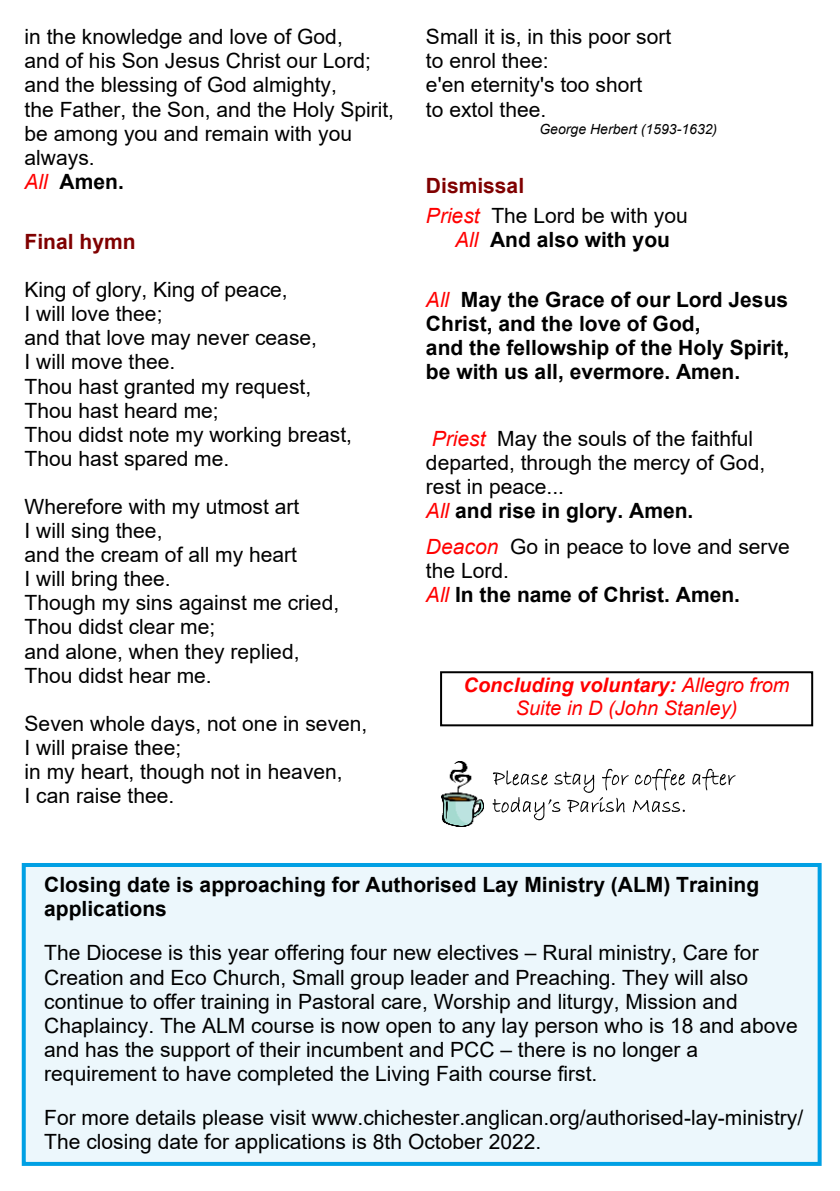
<style>
.page{position:relative;width:840px;height:1191px;background:#fff}
.page>*{position:absolute;margin:0;border:0;box-sizing:border-box;transform-origin:0 0}
.t1{font:21px/24px "Arial";color:#000}
.t2{font:700 21px/24px "Arial";color:#000}
.t3{font:700 21px "Arial";color:#800000}
.t4{font:italic 20px/23px "Arial";color:#f00;text-align:center}
.t5{font:italic 14px "Arial";color:#000}
.s1{font-style:italic;color:#f00}
.s2{font-weight:700}
.s3{font-weight:700;color:#800000}
.s4{font-weight:400;font-style:italic;color:#f00}
</style>
<div class="page">
<div style="left:22px;top:863px;width:799px;height:302px;background:#ecf7fc;border:4px solid #00a0e4"></div>
<div style="left:440px;top:671px;width:372px;height:55px;border:2px solid #000"></div>
<svg style="left:692px;top:769px;width:43px;height:21px"></svg>
<svg style="left:492px;top:769px;width:192px;height:51px"></svg>
<img style="left:441px;top:762px;width:42px;height:64px">
<p class="t1" style="left:25px;top:27px;width:371px">in the knowledge and love of God,<br>and of his Son Jesus Christ our Lord; and the blessing of God almighty,<br>the Father, the Son, and the Holy Spirit, be among you and remain with you always.<br><span class="s1">All</span> <span class="s2">Amen.</span></p>
<p class="t3" style="left:25px;top:234px;width:112px">Final hymn</p>
<p class="t1" style="left:25px;top:280px;width:329px">King of glory, King of peace,<br>I will love thee;<br>and that love may never cease,<br>I will move thee.<br>Thou hast granted my request,<br>Thou hast heard me;<br>Thou didst note my working breast,<br>Thou hast spared me.</p>
<p class="t1" style="left:25px;top:496px;width:316px">Wherefore with my utmost art<br>I will sing thee,<br>and the cream of all my heart<br>I will bring thee.<br>Though my sins against me cried,<br>Thou didst clear me;<br>and alone, when they replied,<br>Thou didst hear me.</p>
<p class="t1" style="left:25px;top:713px;width:344px">Seven whole days, not one in seven,<br>I will praise thee;<br>in my heart, though not in heaven,<br>I can raise thee.</p>
<p class="t1" style="left:426px;top:27px;width:247px">Small it is, in this poor sort to enrol thee:<br>e'en eternity's too short<br>to extol thee.</p>
<p class="t5" style="left:539px;top:124px;width:179px">George Herbert (1593-1632)</p>
<p class="t1" style="left:426px;top:172px;width:263px;line-height:30px"><span class="s3">Dismissal<br></span><span class="s1">Priest</span> The Lord be with you</p>
<p class="t2" style="left:455px;top:229px;width:216px"><span class="s4">All</span> And also with you</p>
<p class="t2" style="left:426px;top:290px;width:364px"><span class="s4">All</span> May the Grace of our Lord Jesus<br>Christ, and the love of God,<br>and the fellowship of the Holy Spirit, be with us all, evermore. Amen.</p>
<p class="t1" style="left:426px;top:428px;width:340px"><span class="s1">Priest</span> May the souls of the faithful departed, through the mercy of God, rest in peace...<br><span class="s1">All</span> <span class="s2">and rise in glory. Amen.</span></p>
<p class="t1" style="left:426px;top:536px;width:365px"><span class="s1">Deacon</span> Go in peace to love and serve the Lord.<br><span class="s1">All</span> <span class="s2">In the name of Christ. Amen.</span></p>
<p class="t4" style="left:463px;top:675px;width:327px"><span class="s2">Concluding voluntary:</span> Allegro from<br>Suite in D (John Stanley)</p>
<p class="t2" style="left:44px;top:874px;width:716px">Closing date is approaching for Authorised Lay Ministry (ALM) Training applications</p>
<p class="t1" style="left:44px;top:943px;width:754px">The Diocese is this year offering four new electives – Rural ministry, Care for Creation and Eco Church, Small group leader and Preaching. They will also continue to offer training in Pastoral care, Worship and liturgy, Mission and Chaplaincy. The ALM course is now open to any lay person who is 18 and above and has the support of their incumbent and PCC – there is no longer a requirement to have completed the Living Faith course first.</p>
<p class="t1" style="left:44px;top:1107px;width:760px">For more details please visit www.chichester.anglican.org/authorised-lay-ministry/<br>The closing date for applications is 8th October 2022.</p>
</div>
